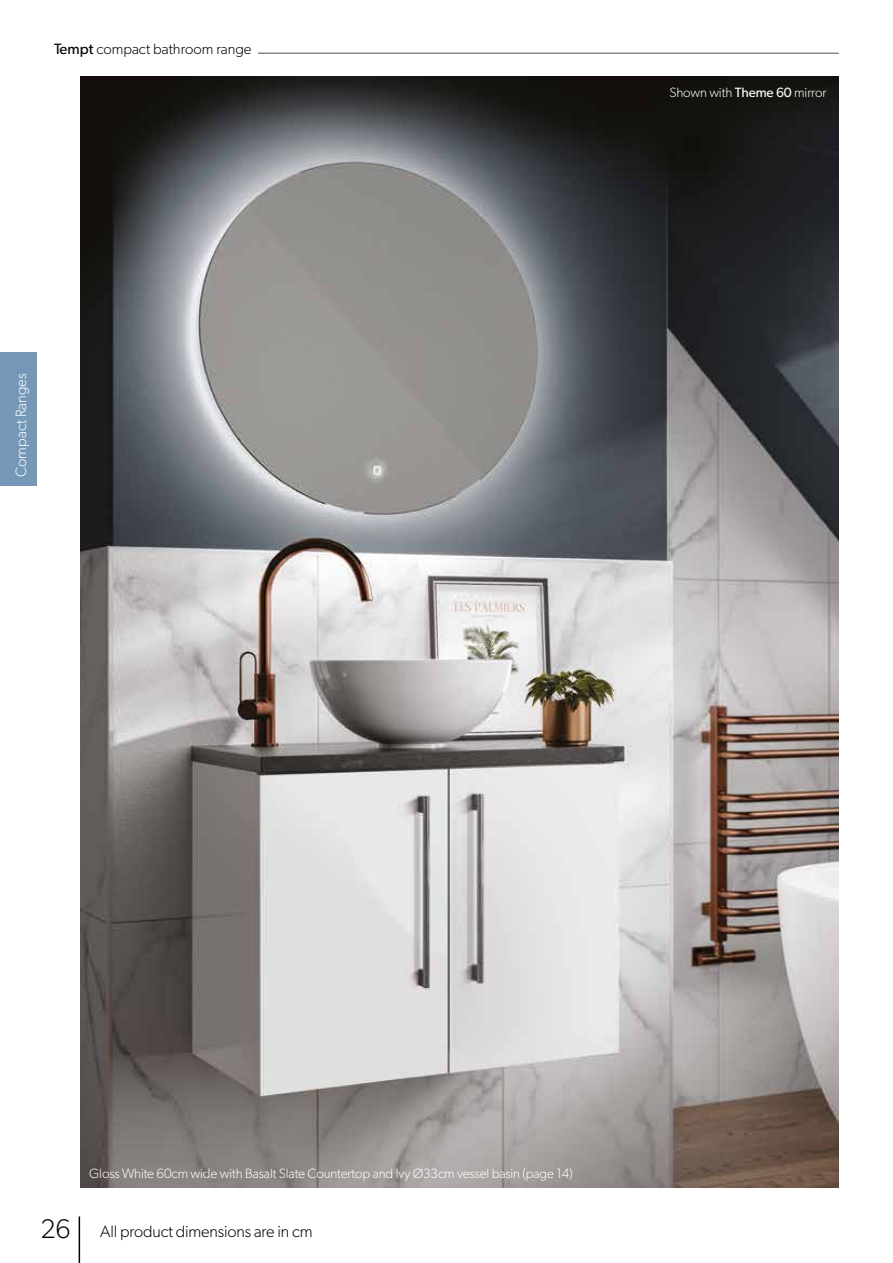
<style>
.page{position:relative;width:893px;height:1263px;background:#fff}
.page>*{position:absolute;margin:0;border:0;box-sizing:border-box;transform-origin:0 0}
.t1{font:300 16.5px "Gibson";letter-spacing:-.01em;color:#000}
.t2{font:300 15px "Gibson";color:#000}
.t3{font:300 15px "Gibson";color:#fff}
.t4{font:300 13.5px "Gibson";letter-spacing:-.01em;color:#fff}
.s1{font-weight:400}
.s2{font-size:27px}
</style>
<div class="page">
<img style="left:80px;top:76px;width:759px;height:1111px">
<hr style="left:259px;top:53px;width:579px;height:1px;background:#808b94">
<div style="left:0;top:353px;width:37px;height:133px;background:#7598b8"></div>
<hr style="left:79px;top:1216px;width:1px;height:47px;background:#000">
<p class="t2" style="left:54px;top:40px;width:199px"><span class="s1">Tempt</span> compact bathroom range</p>
<p class="t3" style="left:12px;top:477px;width:105px;rotate:-90deg">Compact Ranges</p>
<p class="t4" style="left:669px;top:84px;width:159px">Shown with <span class="s1">Theme 60</span> mirror</p>
<p class="t4" style="left:89px;top:1165px;width:485px">Gloss White 60cm wide with Basalt Slate Countertop and Ivy Ø33cm vessel basin (page 14)</p>
<p class="t1" style="left:40px;top:1222px;width:274px"><span class="s2">26</span> All product dimensions are in cm</p>
</div>
